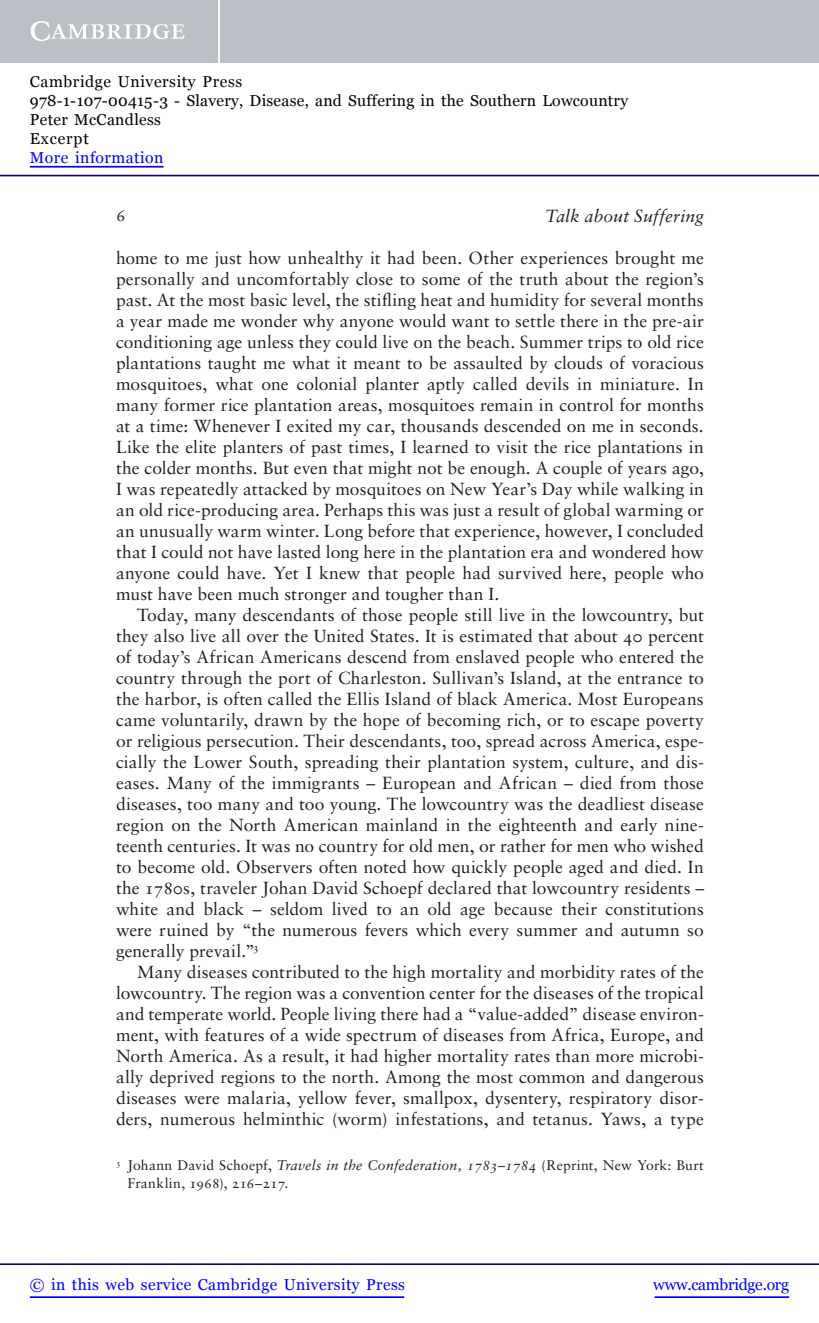
<style>
.page{position:relative;width:819px;height:1323px;background:#fff}
.page>*{position:absolute;margin:0;border:0;box-sizing:border-box;transform-origin:0 0}
.t1{font:17.5px/21px "Sabon LT Std";color:#231f20;text-align:justify}
.t2{font:italic 17.5px "Sabon LT Std";letter-spacing:.01em;color:#231f20}
.t3{font:16.62px "Sabon LT Std";color:#231f20}
.t4{font:15.75px/18.9px "Georgia";letter-spacing:.015em;color:#000}
.t5{font:15.75px "Georgia";letter-spacing:.025em;color:#0000f1}
.t6{font:15.75px "Georgia";letter-spacing:-.015em;color:#0000f1}
.t7{font:14px/17.5px "Sabon LT Std";color:#231f20}
.s1{font-style:italic}
</style>
<div class="page">
<hr style="left:655px;top:1296px;width:134px;height:2px;background:#0000f1">
<hr style="left:0;top:1263px;width:819px;height:2px;background:#150666">
<div style="left:0;top:0;width:819px;height:63px;background:#bac0c6"></div>
<svg style="left:31px;top:21px;width:154px;height:20px"></svg>
<hr style="left:218px;top:0;width:2px;height:63px;background:#fff">
<hr style="left:0;top:175px;width:819px;height:1px;background:#150666">
<hr style="left:30px;top:1296px;width:374px;height:2px;background:#0000f1">
<hr style="left:30px;top:166px;width:134px;height:2px;background:#0000f1">
<p class="t4" style="left:30px;top:72px;width:600px">Cambridge University Press<br>978-1-107-00415-3 - Slavery, Disease, and Suffering in the Southern Lowcountry Peter McCandless<br>Excerpt</p>
<p class="t5" style="left:30px;top:148px;width:135px">More information</p>
<p class="t3" style="left:116px;top:208px;width:11px">6</p>
<p class="t2" style="left:545px;top:208px;width:160px">Talk about Suffering</p>
<p class="t1" style="left:116px;top:248px;width:590px">home to me just how unhealthy it had been. Other experiences brought me personally and uncomfortably close to some of the truth about the region’s past. At the most basic level, the stifling heat and humidity for several months a year made me wonder why anyone would want to settle there in the pre-air conditioning age unless they could live on the beach. Summer trips to old rice plantations taught me what it meant to be assaulted by clouds of voracious mosquitoes, what one colonial planter aptly called devils in miniature. In many former rice plantation areas, mosquitoes remain in control for months at a time: Whenever I exited my car, thousands descended on me in seconds.<br>Like the elite planters of past times, I learned to visit the rice plantations in the colder months. But even that might not be enough. A couple of years ago, I was repeatedly attacked by mosquitoes on New Year’s Day while walking in an old rice-producing area. Perhaps this was just a result of global warming or an unusually warm winter. Long before that experience, however, I concluded that I could not have lasted long here in the plantation era and wondered how anyone could have. Yet I knew that people had survived here, people who must have been much stronger and tougher than I.</p>
<p class="t1" style="left:116px;top:605px;width:590px;text-indent:21px">Today, many descendants of those people still live in the lowcountry, but they also live all over the United States. It is estimated that about 40 percent of today’s African Americans descend from enslaved people who entered the country through the port of Charleston. Sullivan’s Island, at the entrance to the harbor, is often called the Ellis Island of black America. Most Europeans came voluntarily, drawn by the hope of becoming rich, or to escape poverty or religious persecution. Their descendants, too, spread across America, espe&shy;cially the Lower South, spreading their plantation system, culture, and dis&shy;eases. Many of the immigrants – European and African – died from those diseases, too many and too young. The lowcountry was the deadliest disease region on the North American mainland in the eighteenth and early nine&shy;teenth centuries. It was no country for old men, or rather for men who wished to become old. Observers often noted how quickly people aged and died. In the 1780s, traveler Johan David Schoepf declared that lowcountry residents – white and black – seldom lived to an old age because their constitutions were ruined by “the numerous fevers which every summer and autumn so generally prevail.”<sup>3</sup></p>
<p class="t1" style="left:116px;top:962px;width:590px;text-indent:21px">Many diseases contributed to the high mortality and morbidity rates of the lowcountry. The region was a convention center for the diseases of the tropical and temperate world. People living there had a “value-added” disease environ&shy;ment, with features of a wide spectrum of diseases from Africa, Europe, and North America. As a result, it had higher mortality rates than more microbi&shy;ally deprived regions to the north. Among the most common and dangerous diseases were malaria, yellow fever, smallpox, dysentery, respiratory disor&shy;ders, numerous helminthic (worm) infestations, and tetanus. Yaws, a type</p>
<p class="t7" style="left:128px;top:1158px;width:578px;text-indent:-12px"><sup>3</sup> Johann David Schoepf, <span class="s1">Travels in the Confederation, 1783–1784</span> (Reprint, New York: Burt<br>Franklin, 1968), 216–217.</p>
<p class="t5" style="left:30px;top:1276px;width:377px">© in this web service Cambridge University Press</p>
<p class="t6" style="left:653px;top:1276px;width:137px">www.cambridge.org</p>
</div>
